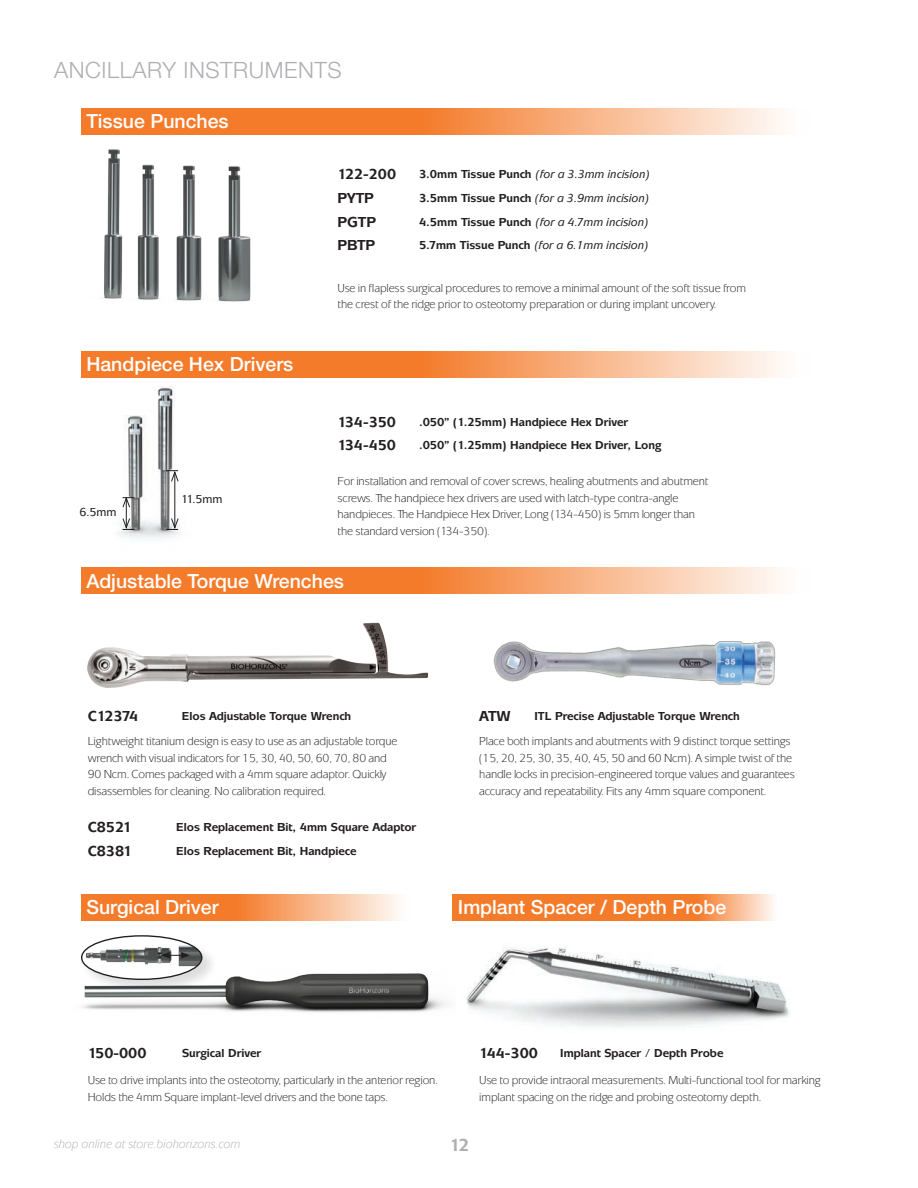
<style>
.page{position:relative;width:918px;height:1188px;background:#fff}
.page>*{position:absolute;margin:0;border:0;box-sizing:border-box;transform-origin:0 0}
.t1{font:300 22.5px "Helvetica Neue LT Pro";letter-spacing:.025em;color:#aeafb3}
.t2{font:500 19.5px "Helvetica Neue LT Pro";color:#fff}
.t3{font:700 18px "Mixage ITC Std";color:#aeafb3}
.catalog_part_numbers{font:700 15px "Mixage ITC Std";color:#231f20}
.t4{font:italic 12.6px "Mixage ITC Std";color:#aeafb3}
.catalog_description{font:12px/16.5px "Mixage ITC Std";letter-spacing:-.01em;color:#231f20}
.catalog_part_descrip{font:700 12px "Mixage ITC Std";color:#231f20}
.catalog_part_descrip-2{font:italic 500 12px "Mixage ITC Std";color:#231f20}
.t5{font:500 12px "Mixage ITC Std";color:#231f20}
.s1{font-weight:700;font-style:normal}
</style>
<div class="page">
<img style="left:466px;top:947px;width:324px;height:80px">
<div style="left:81px;top:934px;width:137px;height:61px;background:#231f20;opacity:.15"></div>
<div style="left:82px;top:936px;width:120px;height:43px;background:#fff;border-radius:50%"></div>
<img style="left:86px;top:944px;width:116px;height:5px">
<img style="left:118px;top:387px;width:63px;height:152px">
<hr style="left:174px;top:472px;width:1px;height:56px;background:#231f20">
<svg style="left:166px;top:470px;width:13px;height:12px"></svg>
<svg style="left:166px;top:518px;width:13px;height:12px"></svg>
<hr style="left:126px;top:498px;width:1px;height:30px;background:#231f20">
<svg style="left:122px;top:518px;width:13px;height:12px"></svg>
<svg style="left:122px;top:496px;width:13px;height:12px"></svg>
<img style="left:81px;top:949px;width:365px;height:63px">
<img style="left:493px;top:641px;width:283px;height:45px">
<img style="left:88px;top:622px;width:340px;height:66px">
<img style="left:103px;top:149px;width:148px;height:153px">
<svg style="left:81px;top:351px;width:701px;height:26px;fill:#f47e2f"></svg>
<svg style="left:81px;top:895px;width:318px;height:26px;fill:#f47e2f"></svg>
<svg style="left:453px;top:895px;width:321px;height:26px;fill:#f47b2a"></svg>
<svg style="left:81px;top:568px;width:701px;height:26px;fill:#f47e2f"></svg>
<svg style="left:81px;top:108px;width:701px;height:26px;fill:#f47e2f"></svg>
<p class="t1" style="left:54px;top:56px;width:289px">ANCILLARY INSTRUMENTS</p>
<h2 class="t2" style="left:86px;top:109px;width:144px">Tissue Punches</h2>
<h2 class="t2" style="left:86px;top:352px;width:208px">Handpiece Hex Drivers</h2>
<p class="t5" style="left:79px;top:505px;width:39px">6.5mm</p>
<p class="t5" style="left:181px;top:492px;width:43px">11.5mm</p>
<p class="catalog_part_numbers" style="left:338px;top:165px;width:60px">122-200</p>
<p class="catalog_part_descrip-2" style="left:419px;top:167px;width:232px"><span class="s1">3.0mm Tissue Punch</span> (for a 3.3mm incision)</p>
<p class="catalog_part_numbers" style="left:338px;top:189px;width:38px">PYTP</p>
<p class="catalog_part_descrip-2" style="left:419px;top:191px;width:232px"><span class="s1">3.5mm Tissue Punch</span> (for a 3.9mm incision)</p>
<p class="catalog_part_numbers" style="left:338px;top:213px;width:40px">PGTP</p>
<p class="catalog_part_descrip-2" style="left:419px;top:215px;width:231px"><span class="s1">4.5mm Tissue Punch</span> (for a 4.7mm incision)</p>
<p class="catalog_part_numbers" style="left:338px;top:236px;width:39px">PBTP</p>
<p class="catalog_part_descrip-2" style="left:419px;top:238px;width:231px"><span class="s1">5.7mm Tissue Punch</span> (for a 6.1mm incision)</p>
<p class="catalog_description" style="left:338px;top:279px;width:410px">Use in flapless surgical procedures to remove a minimal amount of the soft tissue from the crest of the ridge prior to osteotomy preparation or during implant uncovery.</p>
<p class="catalog_part_numbers" style="left:338px;top:413px;width:60px">134-350</p>
<p class="catalog_part_descrip" style="left:419px;top:414px;width:211px">.050” (1.25mm) Handpiece Hex Driver</p>
<p class="catalog_part_numbers" style="left:338px;top:436px;width:60px">134-450</p>
<p class="catalog_part_descrip" style="left:419px;top:438px;width:244px">.050” (1.25mm) Handpiece Hex Driver, Long</p>
<p class="catalog_description" style="left:338px;top:473px;width:373px">For installation and removal of cover screws, healing abutments and abutment screws. The handpiece hex drivers are used with latch-type contra-angle handpieces. The Handpiece Hex Driver, Long (134-450) is 5mm longer than the standard version (134-350).</p>
<h2 class="t2" style="left:86px;top:569px;width:259px">Adjustable Torque Wrenches</h2>
<p class="catalog_part_numbers" style="left:88px;top:707px;width:52px">C12374</p>
<p class="catalog_part_descrip" style="left:182px;top:709px;width:171px">Elos Adjustable Torque Wrench</p>
<p class="catalog_part_numbers" style="left:479px;top:707px;width:33px">ATW</p>
<p class="catalog_part_descrip" style="left:535px;top:709px;width:207px">ITL Precise Adjustable Torque Wrench</p>
<p class="catalog_description" style="left:88px;top:733px;width:311px">Lightweight titanium design is easy to use as an adjustable torque wrench with visual indicators for 15, 30, 40, 50, 60, 70, 80 and 90 Ncm. Comes packaged with a 4mm square adaptor. Quickly disassembles for cleaning. No calibration required.</p>
<p class="catalog_part_numbers" style="left:88px;top:818px;width:46px">C8521</p>
<p class="catalog_part_descrip" style="left:176px;top:820px;width:242px">Elos Replacement Bit, 4mm Square Adaptor</p>
<p class="catalog_part_numbers" style="left:88px;top:842px;width:46px">C8381</p>
<p class="catalog_part_descrip" style="left:176px;top:843px;width:182px">Elos Replacement Bit, Handpiece</p>
<p class="catalog_description" style="left:479px;top:733px;width:317px">Place both implants and abutments with 9 distinct torque settings (15, 20, 25, 30, 35, 40, 45, 50 and 60 Ncm). A simple twist of the handle locks in precision-engineered torque values and guarantees accuracy and repeatability. Fits any 4mm square component.</p>
<h2 class="t2" style="left:86px;top:896px;width:134px">Surgical Driver</h2>
<h2 class="t2" style="left:458px;top:896px;width:270px">Implant Spacer / Depth Probe</h2>
<p class="catalog_part_numbers" style="left:88px;top:1044px;width:60px">150-000</p>
<p class="catalog_part_descrip" style="left:182px;top:1046px;width:80px">Surgical Driver</p>
<p class="catalog_part_numbers" style="left:479px;top:1044px;width:60px">144-300</p>
<p class="catalog_part_descrip" style="left:560px;top:1046px;width:165px">Implant Spacer / Depth Probe</p>
<p class="catalog_description" style="left:88px;top:1072px;width:352px">Use to drive implants into the osteotomy, particularly in the anterior region.<br>Holds the 4mm Square implant-level drivers and the bone taps.</p>
<p class="catalog_description" style="left:479px;top:1072px;width:343px">Use to provide intraoral measurements. Multi-functional tool for marking implant spacing on the ridge and probing osteotomy depth.</p>
<p class="t4" style="left:54px;top:1137px;width:188px">shop online at store.biohorizons.com</p>
<h3 class="t3" style="left:450px;top:1134px;width:21px">12</h3>
</div>
